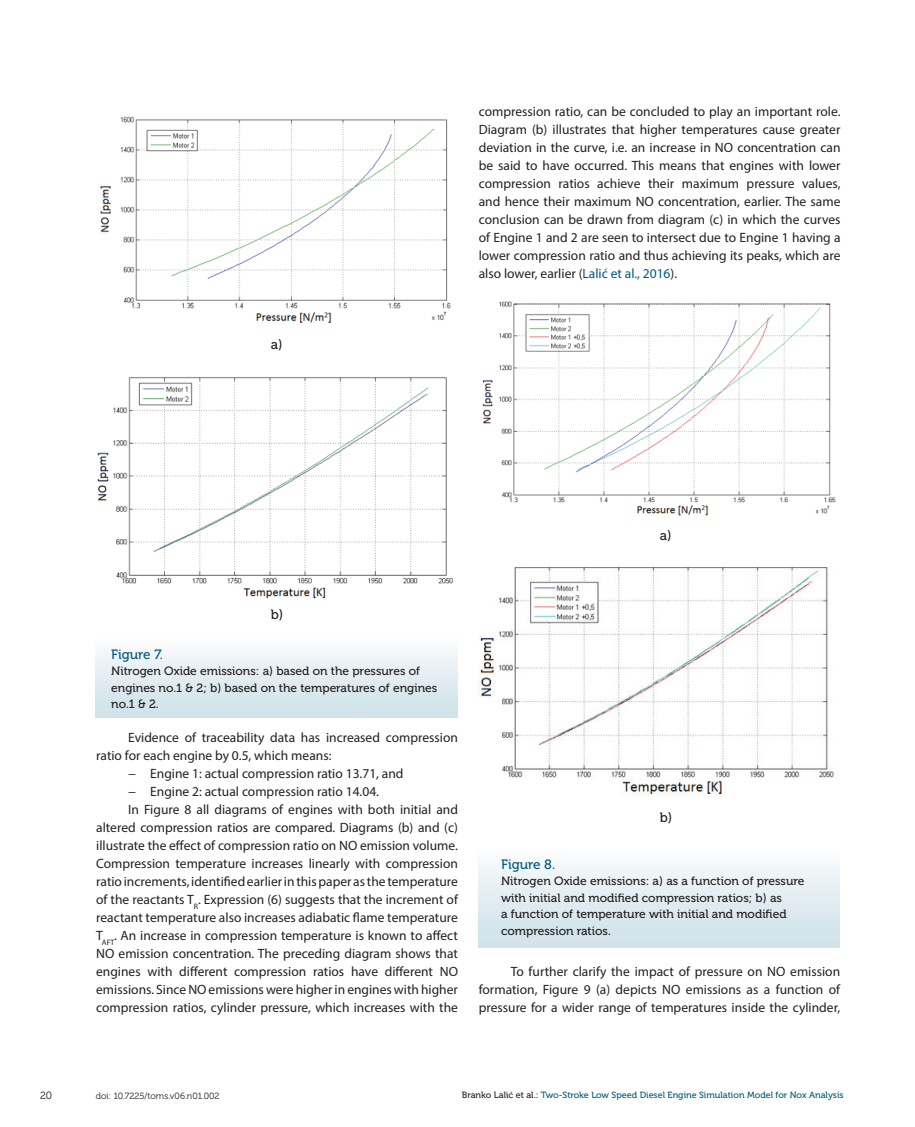
<style>
.page{position:relative;width:915px;height:1127px;background:#fff}
.page>*{position:absolute;margin:0;border:0;box-sizing:border-box;transform-origin:0 0}
.Body_text{font:13.5px/18px "Myriad Pro";color:#231f20;text-align:justify}
.Figure{font:13.5px "Museo 500";color:#00597c}
.Figure-2{font:13.5px "Museo 500";color:#231f20}
.Figure_naslov{font:12px/16.5px "Museo 500";color:#231f20}
.t1{font:10.5px "Museo 300";color:#231f20}
.t2{font:9px "Museo 500";color:#00597c}
.t3{font:9px "Museo 300";color:#231f20}
.s1{color:#00597c}
.s2{color:#231f20}
</style>
<div class="page">
<div style="left:95px;top:636px;width:362px;height:82px;background:linear-gradient(to bottom,#fdfdfe,#cde1e8)"></div>
<img style="left:100px;top:116px;width:351px;height:207px">
<img style="left:97px;top:377px;width:356px;height:222px">
<div style="left:478px;top:846px;width:361px;height:101px;background:linear-gradient(to bottom,#fdfdfe,#cce0e8)"></div>
<img style="left:482px;top:301px;width:354px;height:215px">
<img style="left:478px;top:567px;width:356px;height:230px">
<p class="Figure-2" style="left:270px;top:337px;width:13px">a)</p>
<p class="Body_text" style="left:478px;top:103px;width:363px">compression ratio, can be concluded to play an important role.<br>Diagram (b) illustrates that higher temperatures cause greater deviation in the curve, i.e. an increase in NO concentration can be said to have occurred. This means that engines with lower compression ratios achieve their maximum pressure values, and hence their maximum NO concentration, earlier. The same conclusion can be drawn from diagram (c) in which the curves of Engine 1 and 2 are seen to intersect due to Engine 1 having a lower compression ratio and thus achieving its peaks, which are also lower, earlier (<span class="s1">Lalić et al., 2016</span>).</p>
<p class="Figure-2" style="left:659px;top:528px;width:13px">a)</p>
<p class="Figure-2" style="left:270px;top:607px;width:14px">b)</p>
<p class="Figure" style="left:111px;top:646px;width:53px">Figure 7.</p>
<p class="Figure_naslov" style="left:111px;top:663px;width:327px">Nitrogen Oxide emissions: a) based on the pressures of engines no.1 &amp; 2; b) based on the temperatures of engines no.1 &amp; 2.</p>
<p class="Body_text" style="left:96px;top:728px;width:363px;text-indent:32px">Evidence of traceability data has increased compression ratio for each engine by 0.5, which means:</p>
<p class="Body_text" style="left:128px;top:764px;width:277px">− Engine 1: actual compression ratio 13.71, and</p>
<p class="Body_text" style="left:128px;top:782px;width:252px">− Engine 2: actual compression ratio 14.04.</p>
<p class="Body_text" style="left:96px;top:800px;width:363px;text-indent:32px">In Figure 8 all diagrams of engines with both initial and altered compression ratios are compared. Diagrams (b) and (c) illustrate the effect of compression ratio on NO emission volume.<br>Compression temperature increases linearly with compression ratio increments, identified earlier in this paper as the temperature of the reactants T<sub>R</sub>. Expression (6) suggests that the increment of reactant temperature also increases adiabatic flame temperature T<sub>AFT</sub>. An increase in compression temperature is known to affect NO emission concentration. The preceding diagram shows that engines with different compression ratios have different NO emissions. Since NO emissions were higher in engines with higher compression ratios, cylinder pressure, which increases with the</p>
<p class="Figure-2" style="left:659px;top:810px;width:14px">b)</p>
<p class="Figure" style="left:501px;top:857px;width:56px">Figure 8.</p>
<p class="Figure_naslov" style="left:501px;top:873px;width:305px">Nitrogen Oxide emissions: a) as a function of pressure with initial and modified compression ratios; b) as<br>a function of temperature with initial and modified compression ratios.</p>
<p class="Body_text" style="left:478px;top:962px;width:363px;text-indent:32px">To further clarify the impact of pressure on NO emission formation, Figure 9 (a) depicts NO emissions as a function of pressure for a wider range of temperatures inside the cylinder,</p>
<p class="t1" style="left:40px;top:1090px;width:14px">20</p>
<p class="t3" style="left:96px;top:1091px;width:125px">doi: 10.7225/toms.v06.n01.002</p>
<p class="t2" style="left:462px;top:1090px;width:383px"><span class="s2">Branko Lalić et al.:</span> Two-Stroke Low Speed Diesel Engine Simulation Model for Nox Analysis</p>
</div>
